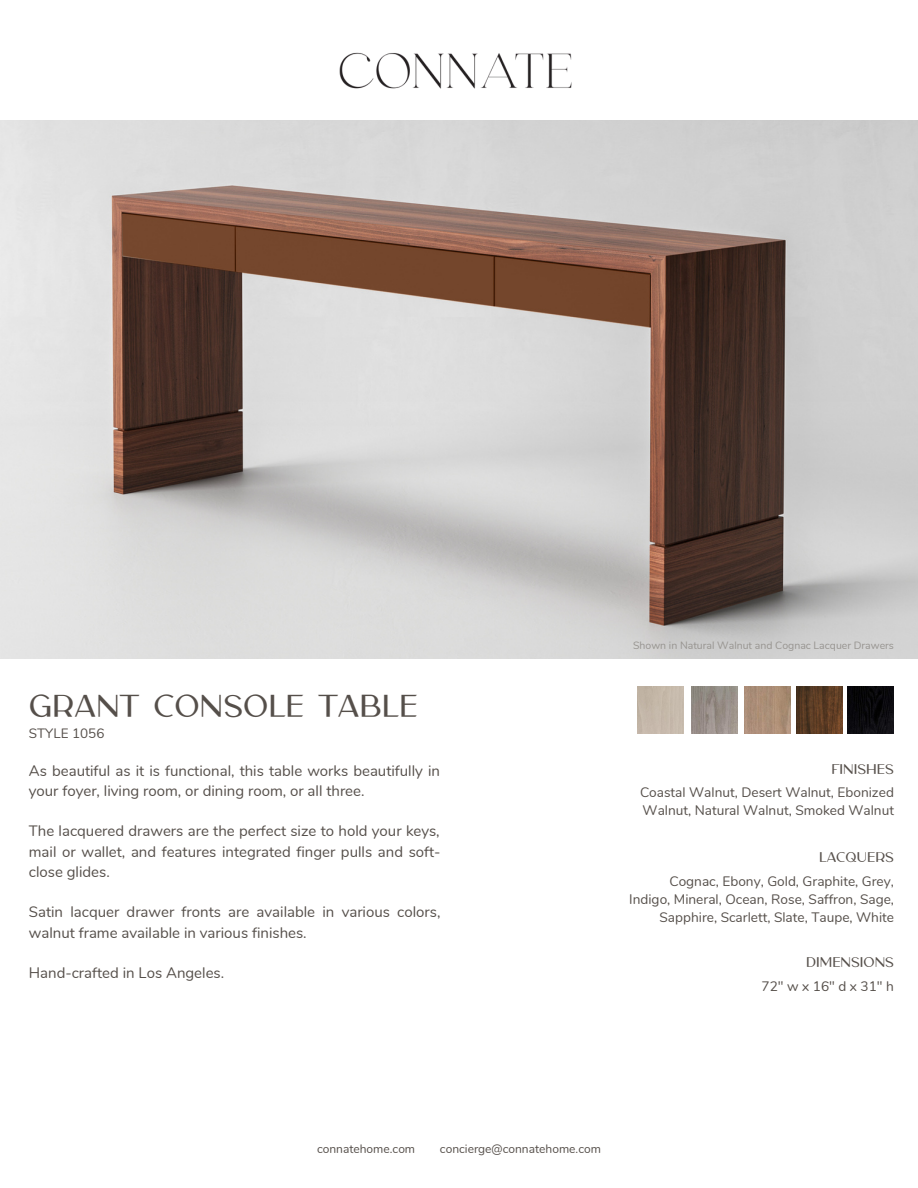
<style>
.page{position:relative;width:918px;height:1188px;background:#fff}
.page>*{position:absolute;margin:0;border:0;box-sizing:border-box;transform-origin:0 0}
.t1{font:30.75px "Carla Sans";color:#554f4a}
.t2{font:15px/20.2px "Nunito";color:#554f4a}
.t3{font:13.65px/18.1px "Nunito";color:#554f4a}
.t4{font:13.65px "Carla Sans";color:#554f4a}
.t5{font:13.65px "Nunito";letter-spacing:.26em;color:#554f4a}
.t6{font:13.5px "Nunito";color:#554f4a}
.t7{font:12px "Nunito";color:#554f4a}
.t8{font:10.5px "Nunito";color:#979490}
</style>
<div class="page">
<img style="left:339px;top:52px;width:233px;height:37px">
<img style="left:0;top:120px;width:918px;height:538px">
<div style="left:638px;top:686px;width:46px;height:48px;background:#c5b8aa"></div>
<img style="left:745px;top:686px;width:46px;height:48px">
<img style="left:797px;top:686px;width:46px;height:48px">
<img style="left:691px;top:686px;width:46px;height:48px">
<img style="left:848px;top:686px;width:46px;height:48px">
<h1 class="t1" style="left:29px;top:688px;width:390px">GRANT CONSOLE TABLE</h1>
<p class="t6" style="left:29px;top:725px;width:77px">STYLE 1056</p>
<p class="t2" style="left:29px;top:761px;width:413px">As beautiful as it is functional, this table works beautifully in your foyer, living room, or dining room, or all three.</p>
<p class="t2" style="left:29px;top:821px;width:413px;text-align:justify">The lacquered drawers are the perfect size to hold your keys, mail or wallet, and features integrated finger pulls and soft&shy;close glides.</p>
<p class="t2" style="left:29px;top:902px;width:413px">Satin lacquer drawer fronts are available in various colors, walnut frame available in various finishes.</p>
<p class="t2" style="left:29px;top:963px;width:197px">Hand-crafted in Los Angeles.</p>
<p class="t8" style="left:633px;top:639px;width:262px">Shown in Natural Walnut and Cognac Lacquer Drawers</p>
<p class="t4" style="left:831px;top:761px;width:64px">FINISHES</p>
<p class="t3" style="left:640px;top:784px;width:255px">Coastal Walnut, Desert Walnut, Ebonized<br>Walnut, Natural Walnut, Smoked Walnut</p>
<p class="t4" style="left:819px;top:850px;width:77px">LACQUERS</p>
<p class="t3" style="left:629px;top:872px;width:266px;text-align:right">Cognac, Ebony, Gold, Graphite, Grey,<br>Indigo, Mineral, Ocean, Rose, Saffron, Sage,<br>Sapphire, Scarlett, Slate, Taupe, White</p>
<p class="t4" style="left:806px;top:955px;width:89px">DIMENSIONS</p>
<p class="t5" style="left:762px;top:977px;width:134px">72"wx16"dx31"h</p>
<p class="t7" style="left:317px;top:1141px;width:100px">connatehome.com</p>
<p class="t7" style="left:440px;top:1141px;width:162px">concierge@connatehome.com</p>
</div>
